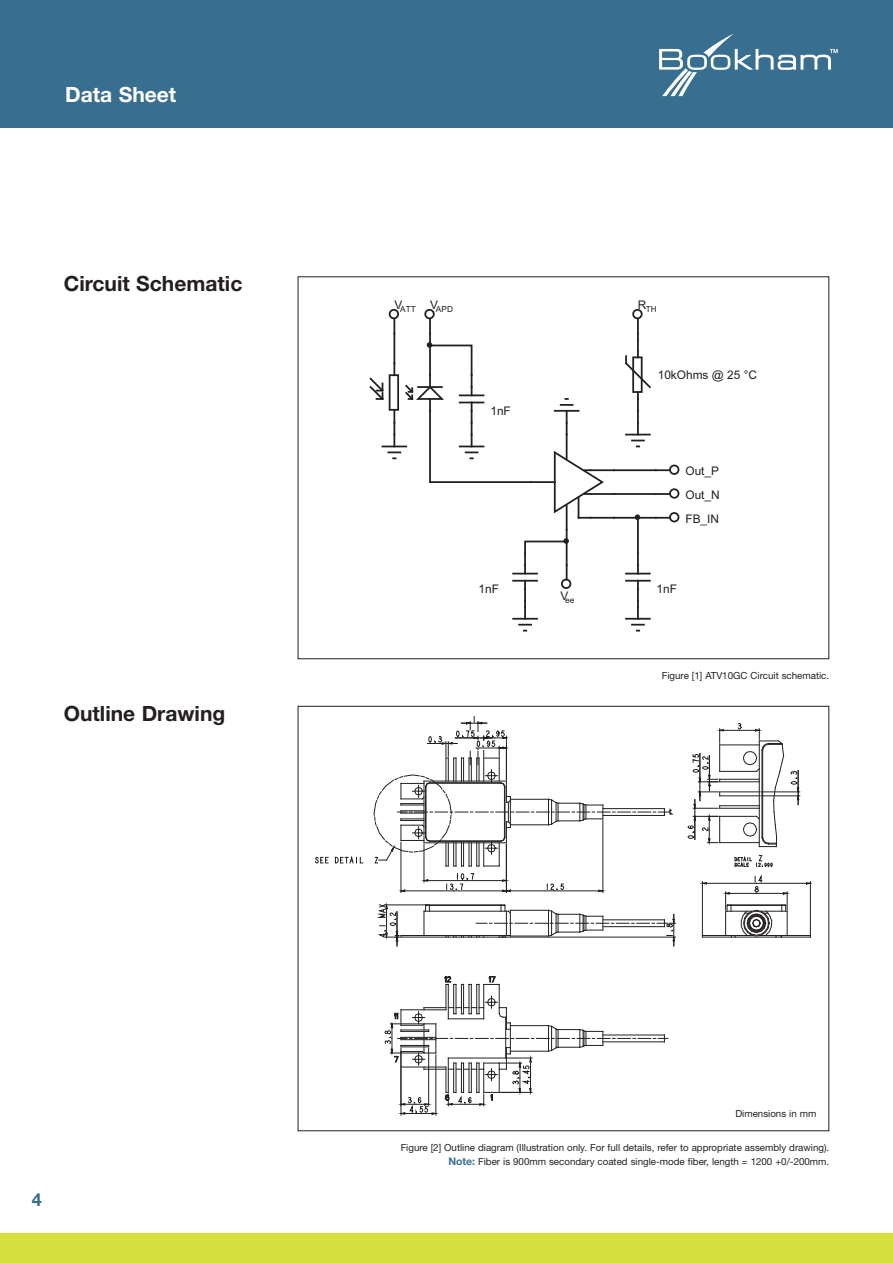
<style>
.page{position:relative;width:893px;height:1263px;background:#fff}
.page>*{position:absolute;margin:0;border:0;box-sizing:border-box;transform-origin:0 0}
.t1{font:700 21px "Helvetica Neue";color:#231f20}
.t2{font:700 21px "Helvetica Neue";color:#fff}
.t3{font:700 18px "Helvetica Neue";color:#386e8f}
.t4{font:11.85px/23.7px "Arial";color:#231f20;text-align:justify}
.t5{font:9.75px/14.1px "Helvetica Neue";color:#231f20;text-align:right}
.t6{font:8.25px "Arial";color:#231f20}
.s1{font-weight:700;font-size:10.5px;color:#386e8f}
</style>
<div class="page">
<div style="left:0;top:0;width:893px;height:128px;background:#386e8f"></div>
<svg style="left:659px;top:34px;width:179px;height:62px"></svg>
<div style="left:0;top:1233px;width:893px;height:30px;background:#d5df3e"></div>
<hr style="left:614px;top:469px;width:42px;height:2px;background:#231f20">
<hr style="left:614px;top:493px;width:42px;height:2px;background:#231f20">
<hr style="left:614px;top:517px;width:24px;height:2px;background:#231f20">
<hr style="left:637px;top:518px;width:2px;height:35px;background:#231f20">
<hr style="left:590px;top:469px;width:24px;height:2px;background:#231f20">
<hr style="left:590px;top:517px;width:24px;height:2px;background:#231f20">
<hr style="left:590px;top:493px;width:24px;height:2px;background:#231f20">
<div style="left:669px;top:465px;width:10px;height:10px;border:2px solid #231f20;border-radius:50%"></div>
<svg style="left:656px;top:469px;width:14px;height:2px"></svg>
<div style="left:669px;top:488px;width:10px;height:11px;border:2px solid #231f20;border-radius:50%"></div>
<svg style="left:656px;top:493px;width:14px;height:2px"></svg>
<div style="left:669px;top:512px;width:10px;height:10px;border:2px solid #231f20;border-radius:50%"></div>
<hr style="left:626px;top:618px;width:24px;height:2px;background:#231f20">
<div style="left:424px;top:309px;width:11px;height:10px;border:2px solid #231f20;border-radius:50%"></div>
<hr style="left:626px;top:580px;width:24px;height:2px;background:#231f20">
<svg style="left:632px;top:581px;width:12px;height:50px"></svg>
<svg style="left:626px;top:553px;width:24px;height:21px"></svg>
<svg style="left:635px;top:514px;width:35px;height:6px"></svg>
<div style="left:632px;top:309px;width:11px;height:10px;border:2px solid #231f20;border-radius:50%"></div>
<svg style="left:625px;top:319px;width:26px;height:128px"></svg>
<div style="left:389px;top:309px;width:10px;height:10px;border:2px solid #231f20;border-radius:50%"></div>
<svg style="left:369px;top:319px;width:237px;height:312px"></svg>
<hr style="left:401px;top:842px;width:1px;height:50px;background:#231f20">
<hr style="left:454px;top:890px;width:52px;height:1px;background:#231f20">
<hr style="left:401px;top:890px;width:53px;height:1px;background:#231f20">
<hr style="left:506px;top:844px;width:1px;height:48px;background:#231f20">
<hr style="left:603px;top:821px;width:1px;height:71px;background:#231f20">
<hr style="left:506px;top:890px;width:49px;height:1px;background:#231f20">
<hr style="left:555px;top:890px;width:48px;height:1px;background:#231f20">
<hr style="left:385px;top:905px;width:43px;height:1px;background:#231f20">
<hr style="left:702px;top:882px;width:1px;height:53px;background:#231f20">
<hr style="left:810px;top:882px;width:1px;height:53px;background:#231f20">
<hr style="left:702px;top:883px;width:54px;height:1px;background:#231f20">
<hr style="left:756px;top:883px;width:54px;height:1px;background:#231f20">
<hr style="left:424px;top:844px;width:1px;height:38px;background:#231f20">
<hr style="left:465px;top:880px;width:41px;height:1px;background:#231f20">
<hr style="left:424px;top:880px;width:41px;height:1px;background:#231f20">
<hr style="left:761px;top:795px;width:39px;height:1px;background:#231f20">
<hr style="left:761px;top:792px;width:39px;height:1px;background:#231f20">
<hr style="left:401px;top:1069px;width:1px;height:46px;background:#231f20">
<hr style="left:436px;top:1055px;width:1px;height:60px;background:#231f20">
<svg style="left:315px;top:857px;width:13px;height:6px"></svg>
<svg style="left:335px;top:856px;width:28px;height:7px"></svg>
<svg style="left:446px;top:873px;width:28px;height:17px"></svg>
<svg style="left:547px;top:884px;width:17px;height:6px"></svg>
<svg style="left:424px;top:905px;width:6px;height:30px"></svg>
<hr style="left:401px;top:937px;width:105px;height:1px;background:#231f20">
<hr style="left:401px;top:935px;width:109px;height:1px;background:#231f20">
<svg style="left:378px;top:903px;width:24px;height:43px"></svg>
<hr style="left:424px;top:911px;width:84px;height:1px;background:#231f20">
<hr style="left:426px;top:905px;width:78px;height:1px;background:#231f20">
<hr style="left:702px;top:937px;width:108px;height:1px;background:#231f20">
<hr style="left:702px;top:935px;width:51px;height:1px;background:#231f20">
<hr style="left:760px;top:935px;width:50px;height:1px;background:#231f20">
<svg style="left:734px;top:855px;width:38px;height:12px"></svg>
<svg style="left:791px;top:770px;width:8px;height:35px"></svg>
<svg style="left:446px;top:905px;width:229px;height:41px"></svg>
<svg style="left:385px;top:976px;width:283px;height:138px"></svg>
<svg style="left:724px;top:875px;width:65px;height:62px"></svg>
<svg style="left:688px;top:723px;width:96px;height:124px"></svg>
<svg style="left:374px;top:716px;width:299px;height:151px"></svg>
<h1 class="t2" style="left:65px;top:87px;width:113px">Data Sheet</h1>
<h1 class="t1" style="left:64px;top:276px;width:180px">Circuit Schematic</h1>
<h1 class="t1" style="left:64px;top:706px;width:163px">Outline Drawing</h1>
<p class="t6" style="left:394px;top:304px;width:23px"><sup>V</sup>ATT</p>
<p class="t4" style="left:430px;top:293px;width:9px">V</p>
<p class="t6" style="left:436px;top:304px;width:19px">APD</p>
<p class="t6" style="left:638px;top:304px;width:21px"><sup>R</sup>TH</p>
<p class="t4" style="left:490px;top:399px;width:22px">1nF</p>
<p class="t4" style="left:658px;top:363px;width:101px">10kOhms @ 25 °C</p>
<p class="t4" style="left:685px;top:459px;width:36px">Out_P Out_N FB_IN</p>
<p class="t4" style="left:478px;top:577px;width:22px">1nF</p>
<p class="t4" style="left:656px;top:577px;width:22px">1nF</p>
<p class="t4" style="left:560px;top:584px;width:9px">V</p>
<p class="t6" style="left:565px;top:595px;width:11px">ee</p>
<p class="t5" style="left:662px;top:669px;width:169px">Figure [1] ATV10GC Circuit schematic.</p>
<h2 class="t3" style="left:32px;top:1193px;width:12px">4</h2>
<p class="t5" style="left:735px;top:1107px;width:83px">Dimensions in mm</p>
<p class="t5" style="left:401px;top:1141px;width:430px">Figure [2] Outline diagram (Illustration only. For full details, refer to appropriate assembly drawing).<br><span class="s1">Note:</span> Fiber is 900mm secondary coated single-mode fiber, length = 1200 +0/-200mm.</p>
</div>
